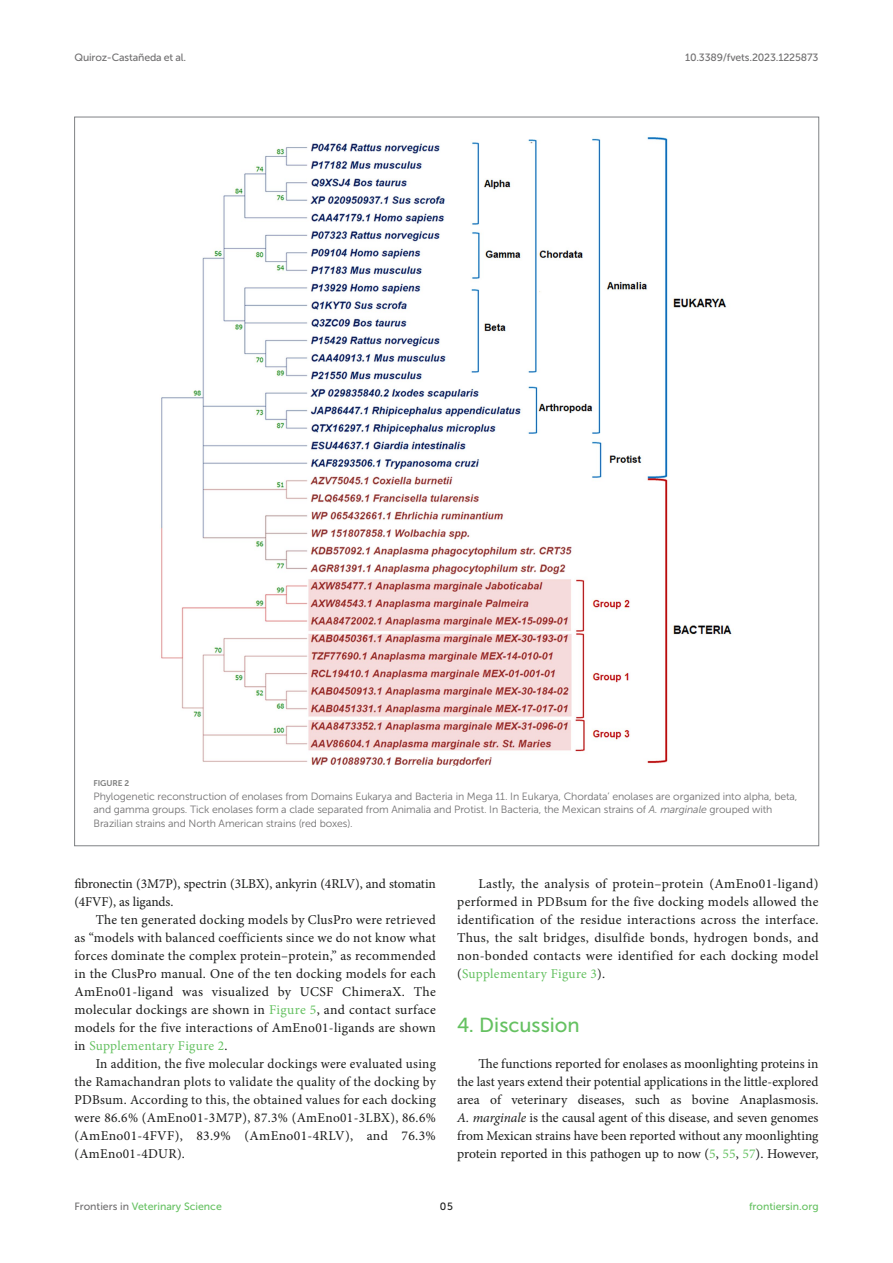
<style>
.page{position:relative;width:893px;height:1263px;background:#fff}
.page>*{position:absolute;margin:0;border:0;box-sizing:border-box;transform-origin:0 0}
.HEAD_1{font:20.25px "Museo Sans 500";color:#65c161}
.TEXT{font:13.5px/18px "Minion Pro";letter-spacing:.02em;color:#1b1c1b;text-align:justify}
.TEXT_FLUSH{font:13.5px/18px "Minion Pro";color:#1b1c1b;text-align:justify}
.TEXT-2{font:13.5px/18px "Minion Pro";letter-spacing:-.005em;color:#1b1c1b}
.FIG_LEG{font:10.5px/13.5px "Museo Sans 300";letter-spacing:-.01em;color:#706f70}
.t1{font:10.5px "Museo Sans 500";letter-spacing:-.015em;color:#706f70}
.t2{font:10.5px "Museo Sans 500";color:#65c161}
.t3{font:10.5px "Museo Sans 500";color:#1b1c1b}
.FIG_HD{font:8.25px "Museo Sans 700";letter-spacing:-.01em;color:#7e7f7f}
.s1{font-style:italic}
.s2{color:#65c161}
.s3{color:#706f70}
</style>
<div class="page">
<img style="left:161px;top:137px;width:571px;height:629px">
<p class="t1" style="left:74px;top:51px;width:113px">Quiroz-Castañeda et al.</p>
<p class="t1" style="left:685px;top:51px;width:135px">10.3389/fvets.2023.1225873</p>
<p class="FIG_HD" style="left:94px;top:779px;width:37px">FIGURE 2</p>
<p class="FIG_LEG" style="left:94px;top:789px;width:705px">Phylogenetic reconstruction of enolases from Domains Eukarya and Bacteria in Mega 11. In Eukarya, Chordata’ enolases are organized into alpha, beta, and gamma groups. Tick enolases form a clade separated from Animalia and Protist. In Bacteria, the Mexican strains of <span class="s1">A. marginale</span> grouped with<br>Brazilian strains and North American strains (red boxes).</p>
<p class="TEXT-2" style="left:74px;top:875px;width:363px">fibronectin (3M7P), spectrin (3LBX), ankyrin (4RLV), and stomatin (4FVF), as ligands.</p>
<p class="TEXT" style="left:74px;top:911px;width:363px;text-indent:21px">The ten generated docking models by ClusPro were retrieved as “models with balanced coefficients since we do not know what forces dominate the complex protein–protein,” as recommended in the ClusPro manual. One of the ten docking models for each AmEno01-ligand was visualized by UCSF ChimeraX. The molecular dockings are shown in <span class="s2">Figure 5</span>, and contact surface models for the five interactions of AmEno01-ligands are shown in <span class="s2">Supplementary Figure 2</span>.</p>
<p class="TEXT" style="left:74px;top:1055px;width:363px;text-indent:21px">In addition, the five molecular dockings were evaluated using the Ramachandran plots to validate the quality of the docking by PDBsum. According to this, the obtained values for each docking were 86.6% (AmEno01-3M7P), 87.3% (AmEno01-3LBX), 86.6% (AmEno01-4FVF), 83.9% (AmEno01-4RLV), and 76.3% (AmEno01-4DUR).</p>
<p class="TEXT" style="left:457px;top:875px;width:363px;text-indent:21px">Lastly, the analysis of protein–protein (AmEno01-ligand) performed in PDBsum for the five docking models allowed the identification of the residue interactions across the interface.<br>Thus, the salt bridges, disulfide bonds, hydrogen bonds, and non-bonded contacts were identified for each docking model (<span class="s2">Supplementary Figure 3</span>).</p>
<p class="HEAD_1" style="left:457px;top:1014px;width:124px">4. Discussion</p>
<p class="TEXT_FLUSH" style="left:457px;top:1055px;width:363px;text-indent:21px">The functions reported for enolases as moonlighting proteins in the last years extend their potential applications in the little-explored area of veterinary diseases, such as bovine Anaplasmosis.<br><span class="s1">A. marginale</span> is the causal agent of this disease, and seven genomes from Mexican strains have been reported without any moonlighting protein reported in this pathogen up to now (<span class="s2">5</span>, <span class="s2">55</span>, <span class="s2">57</span>). However,</p>
<p class="t2" style="left:74px;top:1200px;width:149px"><span class="s3">Frontiers in</span> Veterinary Science</p>
<p class="t3" style="left:440px;top:1200px;width:14px">05</p>
<p class="t2" style="left:749px;top:1200px;width:71px">frontiersin.org</p>
</div>
